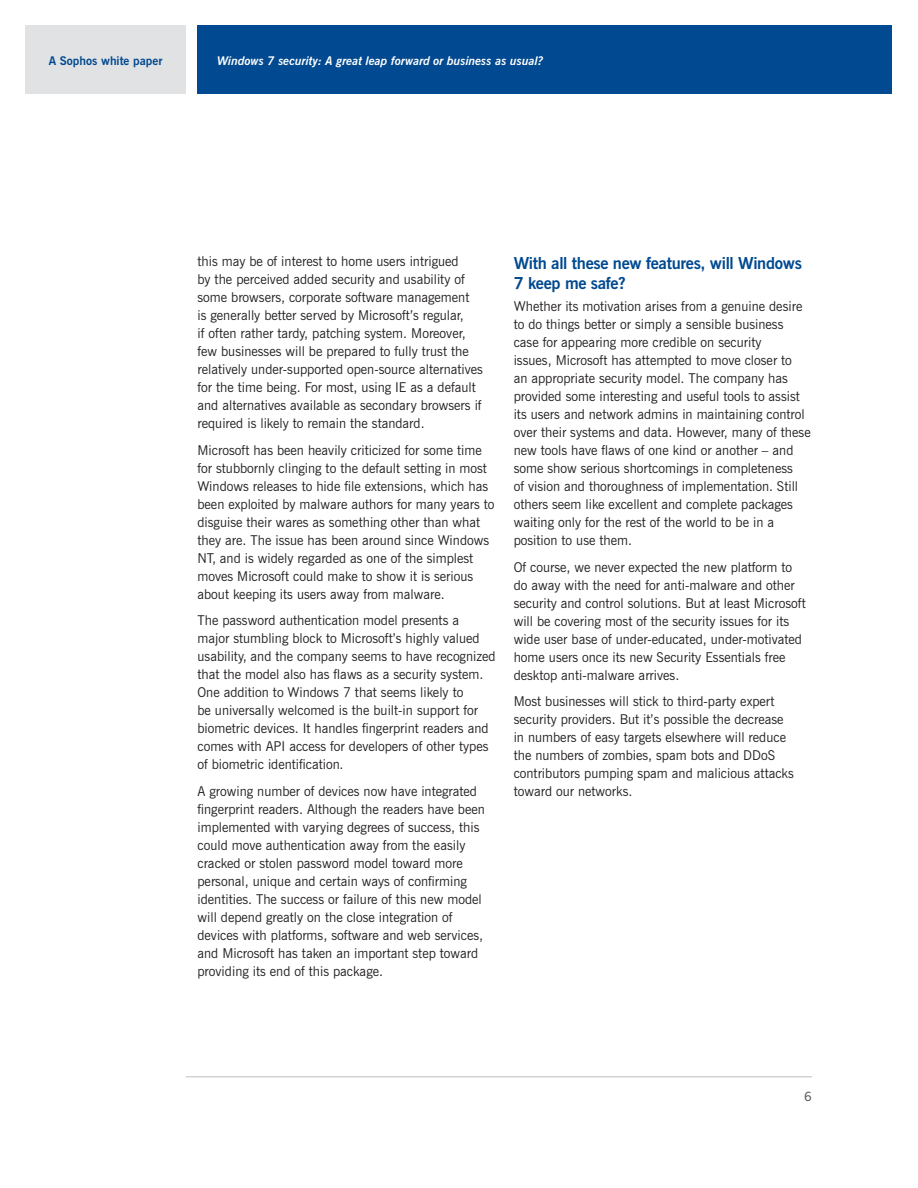
<style>
.page{position:relative;width:918px;height:1188px;background:#fff}
.page>*{position:absolute;margin:0;border:0;box-sizing:border-box;transform-origin:0 0}
.Heading_1{font:700 16.5px/19.8px "News Gothic BT";letter-spacing:-.02em;color:#014990}
.Body_text{font:13.5px/18px "News Gothic BT";color:#231f20}
.t1{font:600 12.75px "News Gothic BT";color:#636366}
.t2{font:italic 700 12px "News Gothic BT";color:#fff}
.t3{font:700 12px "News Gothic BT";color:#014990}
</style>
<div class="page">
<div style="left:26px;top:26px;width:160px;height:68px;background:#e1e2e4"></div>
<div style="left:198px;top:26px;width:694px;height:68px;background:#014990"></div>
<hr style="left:186px;top:1076px;width:626px;height:1px;background:#d1d2d4">
<p class="t3" style="left:49px;top:53px;width:115px">A Sophos white paper</p>
<p class="t2" style="left:217px;top:53px;width:328px">Windows 7 security: A great leap forward or business as usual?</p>
<p class="Body_text" style="left:198px;top:252px;width:287px">this may be of interest to home users intrigued<br>by the perceived added security and usability of some browsers, corporate software management<br>is generally better served by Microsoft’s regular,<br>if often rather tardy, patching system. Moreover, few businesses will be prepared to fully trust the relatively under-supported open-source alternatives for the time being. For most, using IE as a default and alternatives available as secondary browsers if required is likely to remain the standard.</p>
<p class="Body_text" style="left:198px;top:441px;width:298px">Microsoft has been heavily criticized for some time for stubbornly clinging to the default setting in most Windows releases to hide file extensions, which has been exploited by malware authors for many years to disguise their wares as something other than what they are. The issue has been around since Windows NT, and is widely regarded as one of the simplest moves Microsoft could make to show it is serious about keeping its users away from malware.</p>
<p class="Body_text" style="left:198px;top:611px;width:300px">The password authentication model presents a<br>major stumbling block to Microsoft’s highly valued usability, and the company seems to have recognized that the model also has flaws as a security system.<br>One addition to Windows 7 that seems likely to<br>be universally welcomed is the built-in support for biometric devices. It handles fingerprint readers and comes with API access for developers of other types of biometric identification.</p>
<p class="Body_text" style="left:198px;top:782px;width:289px">A growing number of devices now have integrated fingerprint readers. Although the readers have been implemented with varying degrees of success, this could move authentication away from the easily cracked or stolen password model toward more personal, unique and certain ways of confirming identities. The success or failure of this new model will depend greatly on the close integration of devices with platforms, software and web services, and Microsoft has taken an important step toward providing its end of this package.</p>
<p class="Heading_1" style="left:514px;top:253px;width:290px">With all these new features, will Windows<br>7 keep me safe?</p>
<p class="Body_text" style="left:514px;top:297px;width:299px">Whether its motivation arises from a genuine desire to do things better or simply a sensible business case for appearing more credible on security<br>issues, Microsoft has attempted to move closer to<br>an appropriate security model. The company has provided some interesting and useful tools to assist its users and network admins in maintaining control over their systems and data. However, many of these new tools have flaws of one kind or another – and some show serious shortcomings in completeness<br>of vision and thoroughness of implementation. Still others seem like excellent and complete packages waiting only for the rest of the world to be in a position to use them.</p>
<p class="Body_text" style="left:514px;top:558px;width:294px">Of course, we never expected the new platform to do away with the need for anti-malware and other security and control solutions. But at least Microsoft will be covering most of the security issues for its wide user base of under-educated, under-motivated home users once its new Security Essentials free desktop anti-malware arrives.</p>
<p class="Body_text" style="left:514px;top:692px;width:282px">Most businesses will stick to third-party expert security providers. But it’s possible the decrease in numbers of easy targets elsewhere will reduce the numbers of zombies, spam bots and DDoS contributors pumping spam and malicious attacks toward our networks.</p>
<p class="t1" style="left:804px;top:1089px;width:9px">6</p>
</div>
